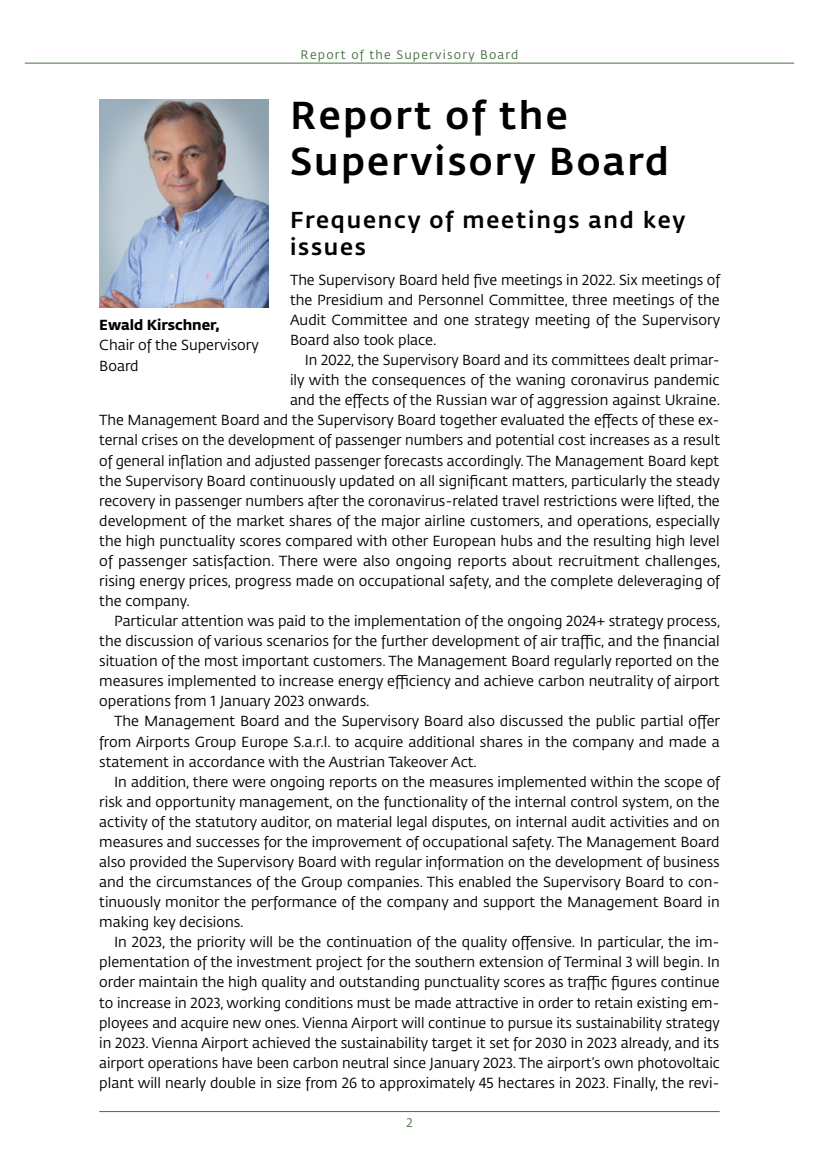
<style>
.page{position:relative;width:819px;height:1166px;background:#fff}
.page>*{position:absolute;margin:0;border:0;box-sizing:border-box;transform-origin:0 0}
.t1{font:500 38.5px/46.2px "Fedra Sans VIE";letter-spacing:.06em;color:#000}
.t2{font:500 22.75px/27.3px "Fedra Sans VIE";letter-spacing:.08em;color:#000}
.t3{font:14.35px/20.1px "Fedra Sans VIE";color:#000;text-align:justify}
.t4{font:700 14.35px "Fedra Sans VIE";color:#000}
.t5{font:12.25px "Fedra Sans VIE";letter-spacing:.1em;color:#446f3f}
</style>
<div class="page">
<hr style="left:25px;top:63px;width:769px;height:1px;background:#446f3f">
<hr style="left:99px;top:1111px;width:620px;height:1px;background:#446f3f">
<img style="left:99px;top:99px;width:170px;height:209px">
<p class="t5" style="left:300px;top:46px;width:219px">Report of the Supervisory Board</p>
<h1 class="t1" style="left:290px;top:90px;width:380px">Report of the<br>Supervisory Board</h1>
<h2 class="t2" style="left:290px;top:204px;width:397px">Frequency of meetings and key issues</h2>
<p class="t3" style="left:290px;top:269px;width:431px">The Supervisory Board held five meetings in 2022. Six meetings of the Presidium and Personnel Committee, three meetings of the Audit Committee and one strategy meeting of the Supervisory Board also took place.</p>
<p class="t3" style="left:305px;top:349px;width:416px">In 2022, the Supervisory Board and its committees dealt primar-</p>
<p class="t3" style="left:290px;top:369px;width:431px">ily with the consequences of the waning coronavirus pandemic</p>
<p class="t3" style="left:290px;top:389px;width:431px">and the effects of the Russian war of aggression against Ukraine.</p>
<p class="t3" style="left:99px;top:410px;width:622px">The Management Board and the Supervisory Board together evaluated the effects of these ex-</p>
<p class="t3" style="left:99px;top:430px;width:622px">ternal crises on the development of passenger numbers and potential cost increases as a result</p>
<p class="t3" style="left:99px;top:450px;width:621px">of general inflation and adjusted passenger forecasts accordingly. The Management Board kept</p>
<p class="t3" style="left:99px;top:470px;width:622px">the Supervisory Board continuously updated on all significant matters, particularly the steady</p>
<p class="t3" style="left:99px;top:490px;width:622px">recovery in passenger numbers after the coronavirus-related travel restrictions were lifted, the</p>
<p class="t3" style="left:99px;top:510px;width:622px">development of the market shares of the major airline customers, and operations, especially</p>
<p class="t3" style="left:99px;top:530px;width:622px">the high punctuality scores compared with other European hubs and the resulting high level</p>
<p class="t3" style="left:99px;top:550px;width:622px">of passenger satisfaction. There were also ongoing reports about recruitment challenges,</p>
<p class="t3" style="left:99px;top:570px;width:622px">rising energy prices, progress made on occupational safety, and the complete deleveraging of</p>
<p class="t3" style="left:99px;top:590px;width:92px">the company.</p>
<p class="t3" style="left:114px;top:610px;width:607px">Particular attention was paid to the implementation of the ongoing 2024+ strategy process,</p>
<p class="t3" style="left:99px;top:630px;width:622px">the discussion of various scenarios for the further development of air traffic, and the financial</p>
<p class="t3" style="left:99px;top:650px;width:621px">situation of the most important customers. The Management Board regularly reported on the</p>
<p class="t3" style="left:99px;top:670px;width:622px">measures implemented to increase energy efficiency and achieve carbon neutrality of airport</p>
<p class="t3" style="left:99px;top:690px;width:272px">operations from 1 January 2023 onwards.</p>
<p class="t3" style="left:114px;top:711px;width:607px">The Management Board and the Supervisory Board also discussed the public partial offer</p>
<p class="t3" style="left:99px;top:731px;width:622px">from Airports Group Europe S.a.r.l. to acquire additional shares in the company and made a</p>
<p class="t3" style="left:99px;top:751px;width:379px">statement in accordance with the Austrian Takeover Act.</p>
<p class="t3" style="left:114px;top:771px;width:607px">In addition, there were ongoing reports on the measures implemented within the scope of</p>
<p class="t3" style="left:99px;top:791px;width:622px">risk and opportunity management, on the functionality of the internal control system, on the</p>
<p class="t3" style="left:99px;top:811px;width:622px">activity of the statutory auditor, on material legal disputes, on internal audit activities and on</p>
<p class="t3" style="left:99px;top:831px;width:622px">measures and successes for the improvement of occupational safety. The Management Board</p>
<p class="t3" style="left:99px;top:851px;width:622px">also provided the Supervisory Board with regular information on the development of business</p>
<p class="t3" style="left:99px;top:871px;width:622px">and the circumstances of the Group companies. This enabled the Supervisory Board to con-</p>
<p class="t3" style="left:99px;top:891px;width:622px">tinuously monitor the performance of the company and support the Management Board in</p>
<p class="t3" style="left:99px;top:911px;width:146px">making key decisions.</p>
<p class="t3" style="left:114px;top:931px;width:607px">In 2023, the priority will be the continuation of the quality offensive. In particular, the im-</p>
<p class="t3" style="left:99px;top:951px;width:622px">plementation of the investment project for the southern extension of Terminal 3 will begin. In</p>
<p class="t3" style="left:99px;top:971px;width:622px">order maintain the high quality and outstanding punctuality scores as traffic figures continue</p>
<p class="t3" style="left:99px;top:991px;width:622px">to increase in 2023, working conditions must be made attractive in order to retain existing em-</p>
<p class="t3" style="left:99px;top:1012px;width:622px">ployees and acquire new ones. Vienna Airport will continue to pursue its sustainability strategy</p>
<p class="t3" style="left:99px;top:1032px;width:621px">in 2023. Vienna Airport achieved the sustainability target it set for 2030 in 2023 already, and its</p>
<p class="t3" style="left:99px;top:1052px;width:622px">airport operations have been carbon neutral since January 2023. The airport’s own photovoltaic</p>
<p class="t3" style="left:99px;top:1072px;width:622px">plant will nearly double in size from 26 to approximately 45 hectares in 2023. Finally, the revi-</p>
<p class="t4" style="left:99px;top:314px;width:122px">Ewald Kirschner,</p>
<p class="t3" style="left:99px;top:335px;width:161px">Chair of the Supervisory<br>Board</p>
<p class="t5" style="left:406px;top:1113px;width:8px">2</p>
</div>
